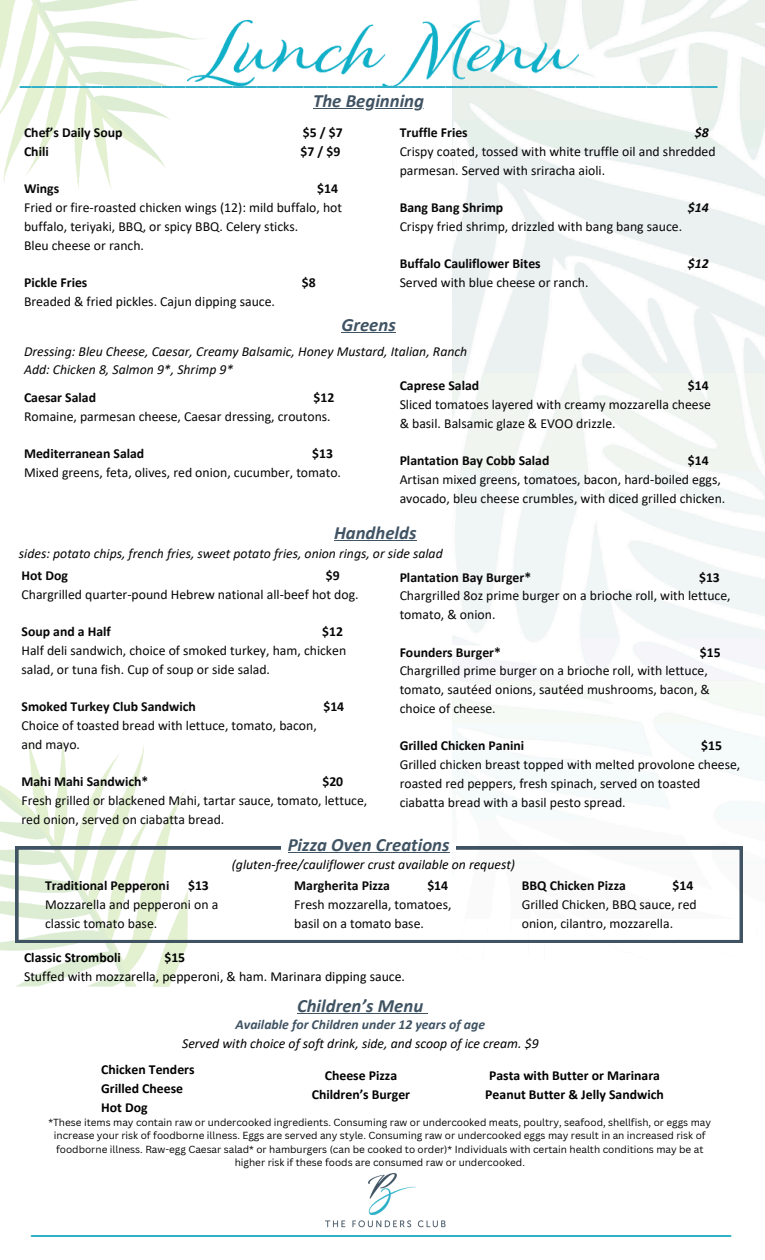
<style>
.page{position:relative;width:765px;height:1260px;background:#fff}
.page>*{position:absolute;margin:0;border:0;box-sizing:border-box;transform-origin:0 0}
.t1{font:27.5px "Canva Sans";color:#2fb0c8}
.t2{font:italic 700 18.75px "Calibri";color:#405363}
.t3{font:13.75px/18.8px "Calibri";color:#070707}
.t4{font:700 13.75px "Calibri";color:#070707}
.t5{font:italic 13.75px/18.8px "Calibri";color:#070707}
.t6{font:italic 13.75px/18.8px "Calibri";color:#000;text-align:center}
.t7{font:700 13.75px/18.8px "Calibri";color:#000}
.t8{font:13.75px/18.8px "Calibri";color:#000}
.t9{font:italic 700 13.75px "Calibri";color:#070707}
.t10{font:10px/13.4px "Canva Sans";color:#000;text-align:center}
.s1{font-weight:700}
.s2{font-weight:700;color:#405363}
</style>
<div class="page">
<img style="left:452px;top:0;width:313px;height:943px">
<img style="left:0;top:739px;width:187px;height:247px">
<img style="left:0;top:0;width:187px;height:188px">
<img style="left:187px;top:20px;width:391px;height:68px">
<svg style="left:16px;top:847px;width:726px;height:96px"></svg>
<div style="left:281px;top:842px;width:175px;height:10px;background:#fff"></div>
<hr style="left:313px;top:108px;width:111px;height:1px;background:#405363">
<hr style="left:342px;top:332px;width:54px;height:1px;background:#405363">
<hr style="left:334px;top:540px;width:82px;height:1px;background:#405363">
<hr style="left:288px;top:852px;width:162px;height:1px;background:#405363">
<hr style="left:297px;top:1013px;width:126px;height:1px;background:#405363">
<img style="left:369px;top:1173px;width:47px;height:41px">
<img style="left:326px;top:1220px;width:120px;height:8px">
<p class="t1" style="left:20px;top:56px;width:699px">___________________________________________________________</p>
<h2 class="t2" style="left:313px;top:93px;width:112px">The Beginning</h2>
<h2 class="t4" style="left:24px;top:127px;width:100px">Chef’s Daily Soup</h2>
<h2 class="t4" style="left:303px;top:127px;width:41px">$5 / $7</h2>
<h2 class="t4" style="left:24px;top:146px;width:26px">Chili</h2>
<h2 class="t4" style="left:300px;top:146px;width:41px">$7 / $9</h2>
<h1 class="t4" style="left:24px;top:183px;width:37px">Wings</h1>
<h1 class="t3" style="left:24px;top:181px;width:320px;text-indent:293px"><span class="s1">$14<br></span>Fried or fire-roasted chicken wings (12): mild buffalo, hot buffalo, teriyaki, BBQ, or spicy BBQ. Celery sticks.<br>Bleu cheese or ranch.</h1>
<h3 class="t4" style="left:24px;top:277px;width:65px">Pickle Fries</h3>
<h3 class="t4" style="left:302px;top:277px;width:15px">$8</h3>
<h3 class="t3" style="left:24px;top:293px;width:252px">Breaded &amp; fried pickles. Cajun dipping sauce.</h3>
<h3 class="t9" style="left:695px;top:127px;width:15px">$8</h3>
<h3 class="t3" style="left:400px;top:124px;width:318px"><span class="s1">Truffle Fries<br></span>Crispy coated, tossed with white truffle oil and shredded parmesan. Served with sriracha aioli.</h3>
<h3 class="t3" style="left:400px;top:199px;width:284px"><span class="s1">Bang Bang Shrimp<br></span>Crispy fried shrimp, drizzled with bang bang sauce.</h3>
<h2 class="t3" style="left:400px;top:256px;width:190px"><span class="s1">Buffalo Cauliflower Bites<br></span>Served with blue cheese or ranch.</h2>
<h3 class="t9" style="left:688px;top:202px;width:22px">$14</h3>
<h3 class="t9" style="left:688px;top:258px;width:22px">$12</h3>
<h2 class="t2" style="left:342px;top:317px;width:56px">Greens</h2>
<h3 class="t5" style="left:24px;top:343px;width:445px">Dressing: Bleu Cheese, Caesar, Creamy Balsamic, Honey Mustard, Italian, Ranch<br>Add: Chicken 8, Salmon 9*, Shrimp 9*</h3>
<h3 class="t3" style="left:24px;top:389px;width:312px;text-align:right"><span class="s1">$12<br></span>Romaine, parmesan cheese, Caesar dressing, croutons.</h3>
<h3 class="t4" style="left:24px;top:448px;width:122px">Mediterranean Salad</h3>
<h3 class="t4" style="left:24px;top:392px;width:74px">Caesar Salad</h3>
<h3 class="t3" style="left:24px;top:445px;width:319px;text-indent:288px"><span class="s1">$13<br></span>Mixed greens, feta, olives, red onion, cucumber, tomato.</h3>
<h3 class="t4" style="left:688px;top:380px;width:22px">$14</h3>
<h1 class="t3" style="left:400px;top:377px;width:313px"><span class="s1">Caprese Salad<br></span>Sliced tomatoes layered with creamy mozzarella cheese &amp; basil. Balsamic glaze &amp; EVOO drizzle.</h1>
<h3 class="t3" style="left:400px;top:452px;width:327px"><span class="s1">Plantation Bay Cobb Salad<br></span>Artisan mixed greens, tomatoes, bacon, hard-boiled eggs, avocado, bleu cheese crumbles, with diced grilled chicken.</h3>
<h3 class="t4" style="left:688px;top:455px;width:22px">$14</h3>
<h3 class="t2" style="left:334px;top:525px;width:84px">Handhelds</h3>
<h1 class="t5" style="left:19px;top:545px;width:425px">sides: potato chips, french fries, sweet potato fries, onion rings, or side salad</h1>
<h2 class="t4" style="left:22px;top:570px;width:48px">Hot Dog</h2>
<h2 class="t3" style="left:22px;top:567px;width:339px;text-indent:304px"><span class="s1">$9<br></span>Chargrilled quarter-pound Hebrew national all-beef hot dog.</h2>
<h3 class="t4" style="left:22px;top:626px;width:91px">Soup and a Half</h3>
<h3 class="t3" style="left:400px;top:569px;width:332px;text-indent:299px"><span class="s1">$13<br></span>Chargrilled 8oz prime burger on a brioche roll, with lettuce, tomato, &amp; onion.</h3>
<h3 class="t4" style="left:400px;top:646px;width:103px">Founders Burger*</h3>
<h3 class="t4" style="left:400px;top:571px;width:133px">Plantation Bay Burger*</h3>
<h3 class="t3" style="left:22px;top:624px;width:326px;text-indent:301px"><span class="s1">$12<br></span>Half deli sandwich, choice of smoked turkey, ham, chicken salad, or tuna fish. Cup of soup or side salad.</h3>
<h3 class="t4" style="left:22px;top:701px;width:176px">Smoked Turkey Club Sandwich</h3>
<h3 class="t4" style="left:323px;top:701px;width:22px">$14</h3>
<h3 class="t3" style="left:22px;top:717px;width:297px">Choice of toasted bread with lettuce, tomato, bacon, and mayo.</h3>
<h3 class="t4" style="left:22px;top:776px;width:128px">Mahi Mahi Sandwich*</h3>
<h3 class="t3" style="left:400px;top:644px;width:323px;text-indent:300px"><span class="s1">$15<br></span>Chargrilled prime burger on a brioche roll, with lettuce, tomato, sautéed onions, sautéed mushrooms, bacon, &amp; choice of cheese.</h3>
<h2 class="t4" style="left:400px;top:740px;width:126px">Grilled Chicken Panini</h2>
<h2 class="t3" style="left:400px;top:738px;width:342px;text-indent:302px"><span class="s1">$15<br></span>Grilled chicken breast topped with melted provolone cheese, roasted red peppers, fresh spinach, served on toasted ciabatta bread with a basil pesto spread.</h2>
<h3 class="t3" style="left:22px;top:774px;width:347px;text-indent:301px"><span class="s1">$20<br></span>Fresh grilled or blackened Mahi, tartar sauce, tomato, lettuce, red onion, served on ciabatta bread.</h3>
<h1 class="t2" style="left:288px;top:837px;width:163px">Pizza Oven Creations</h1>
<h3 class="t6" style="left:232px;top:856px;width:285px">(gluten-free/cauliflower crust available on request)</h3>
<h3 class="t3" style="left:45px;top:877px;width:175px;text-indent:143px"><span class="s1">$13<br></span>Mozzarella and pepperoni on a classic tomato base.</h3>
<h3 class="t4" style="left:294px;top:880px;width:97px">Margherita Pizza</h3>
<h3 class="t3" style="left:294px;top:877px;width:159px;text-indent:133px"><span class="s1">$14<br></span>Fresh mozzarella, tomatoes, basil on a tomato base.</h3>
<h3 class="t4" style="left:45px;top:880px;width:126px">Traditional Pepperoni</h3>
<h3 class="t3" style="left:522px;top:877px;width:176px;text-indent:151px"><span class="s1">$14<br></span>Grilled Chicken, BBQ sauce, red onion, cilantro, mozzarella.</h3>
<h3 class="t4" style="left:522px;top:880px;width:106px">BBQ Chicken Pizza</h3>
<h3 class="t8" style="left:24px;top:950px;width:382px;text-indent:140px"><span class="s1">$15<br></span>Stuffed with mozzarella, pepperoni, &amp; ham. Marinara dipping sauce.</h3>
<p class="t2" style="left:297px;top:998px;width:128px">Children’s Menu</p>
<h1 class="t6" style="left:182px;top:1017px;width:358px"><span class="s2">Available for Children under 12 years of age<br></span>Served with choice of soft drink, side, and scoop of ice cream. $9</h1>
<h3 class="t7" style="left:101px;top:1062px;width:95px">Chicken Tenders<br>Grilled Cheese<br>Hot Dog</h3>
<h2 class="t7" style="left:312px;top:1067px;width:100px;text-align:center">Cheese Pizza<br>Children’s Burger</h2>
<h2 class="t7" style="left:485px;top:1067px;width:180px">Pasta with Butter or Marinara<br>Peanut Butter &amp; Jelly Sandwich</h2>
<h3 class="t7" style="left:24px;top:950px;width:98px">Classic Stromboli</h3>
<p class="t10" style="left:48px;top:1115px;width:664px">*These items may contain raw or undercooked ingredients. Consuming raw or undercooked meats, poultry, seafood, shellfish, or eggs may increase your risk of foodborne illness. Eggs are served any style. Consuming raw or undercooked eggs may result in an increased risk of foodborne illness. Raw-egg Caesar salad* or hamburgers (can be cooked to order)* Individuals with certain health conditions may be at higher risk if these foods are consumed raw or undercooked.</p>
<p class="t1" style="left:34px;top:1204px;width:699px">___________________________________________________________</p>
</div>
